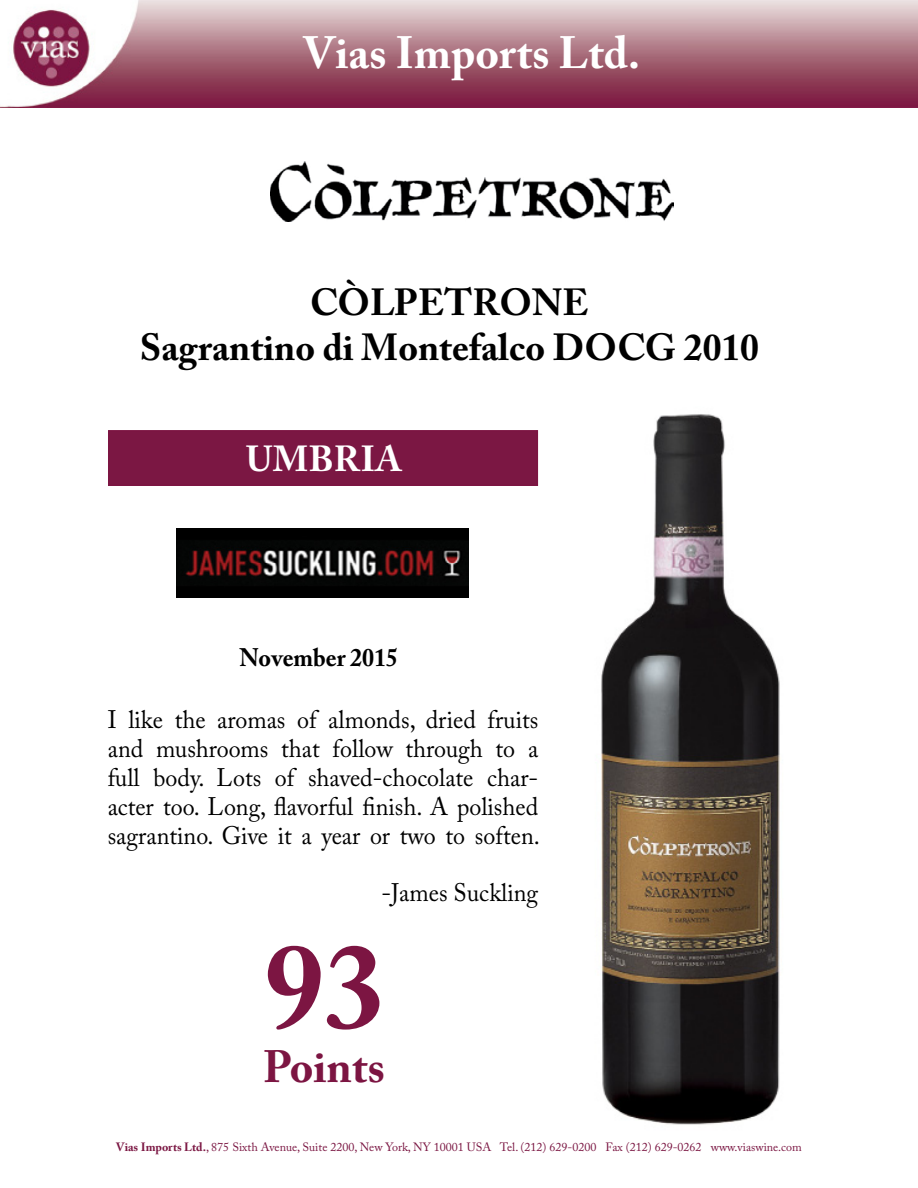
<style>
.page{position:relative;width:918px;height:1188px;background:#fff}
.page>*{position:absolute;margin:0;border:0;box-sizing:border-box;transform-origin:0 0}
.t1{font:700 120px "Adobe Caslon Pro";color:#7c1542}
.t2{font:700 45px "Adobe Caslon Pro";color:#fff}
.t3{font:700 45px "Adobe Caslon Pro";color:#7c1542}
.t4{font:700 37.5px/45px "Adobe Caslon Pro";color:#000;text-align:center}
.t5{font:700 36px "Adobe Caslon Pro";letter-spacing:.01em;color:#fff}
.t6{font:25.2px/28.8px "Adobe Caslon Pro";color:#000;text-align:justify;scale:.95 1}
.t7{font:700 25.2px "Adobe Caslon Pro";color:#000;scale:.95 1}
.t8{font:12px "Adobe Caslon Pro";color:#7b1743}
.s1{font-weight:700}
</style>
<div class="page">
<img style="left:687px;top:0;width:231px;height:108px">
<img style="left:0;top:0;width:687px;height:108px">
<div style="left:108px;top:430px;width:430px;height:56px;background:#7b1743"></div>
<img style="left:176px;top:529px;width:293px;height:68px">
<img style="left:270px;top:162px;width:403px;height:59px">
<img style="left:601px;top:414px;width:179px;height:711px">
<h2 class="t2" style="left:304px;top:26px;width:339px">Vias Imports Ltd.</h2>
<h3 class="t4" style="left:140px;top:280px;width:621px">CÒLPETRONE<br>Sagrantino di Montefalco DOCG 2010</h3>
<h3 class="t5" style="left:246px;top:438px;width:157px">UMBRIA</h3>
<p class="t7" style="left:239px;top:642px;width:169px">November 2015</p>
<p class="t6" style="left:108px;top:705px;width:456px">I like the aromas of almonds, dried fruits and mushrooms that follow through to a full body. Lots of shaved-chocolate char&shy;acter too. Long, flavorful finish. A polished sagrantino. Give it a year or two to soften.</p>
<p class="t6" style="left:382px;top:878px;width:166px">-James Suckling</p>
<h1 class="t1" style="left:264px;top:916px;width:121px">93</h1>
<h2 class="t3" style="left:263px;top:1040px;width:123px">Points</h2>
<p class="t8" style="left:116px;top:1140px;width:687px"><span class="s1">Vias Imports Ltd.</span>, 875 Sixth Avenue, Suite 2200, New York, NY 10001 USA Tel. (212) 629-0200 Fax (212) 629-0262 www.viaswine.com</p>
</div>
